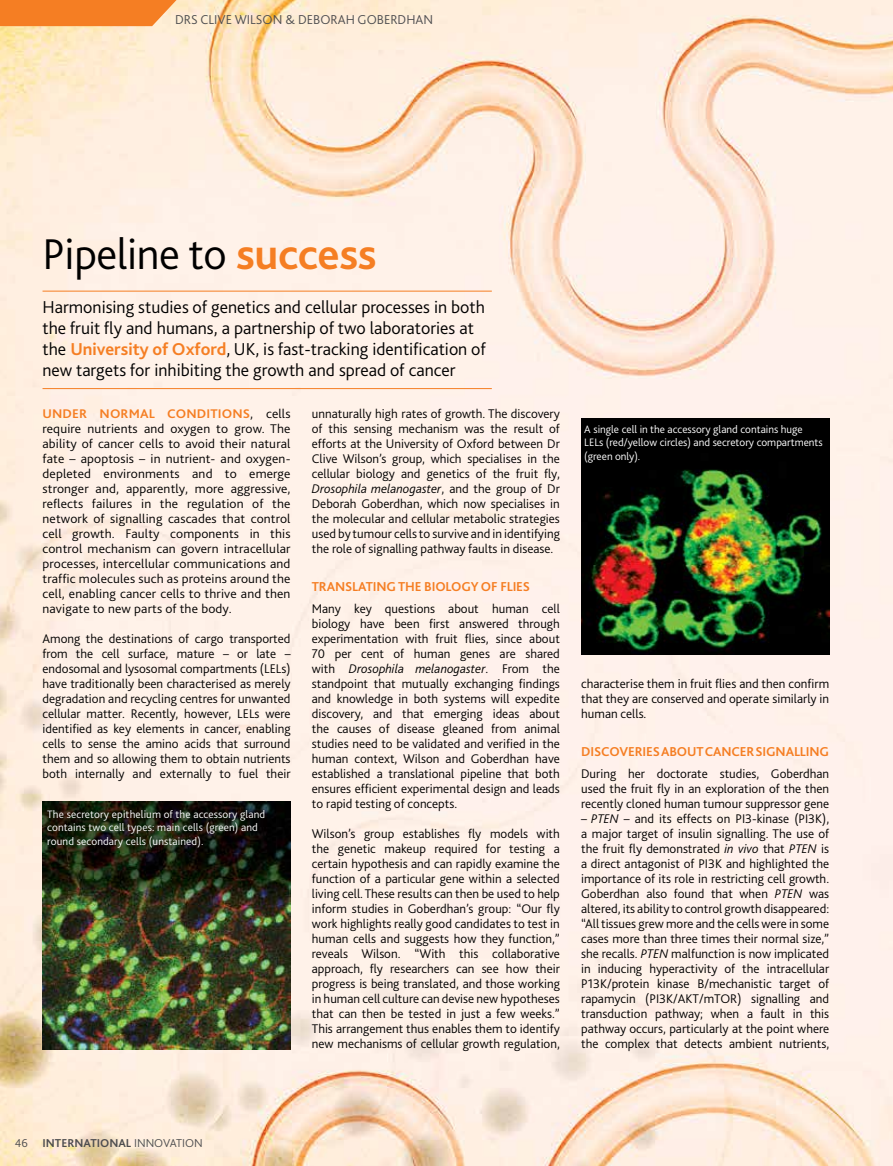
<style>
.page{position:relative;width:893px;height:1166px;background:#fff}
.page>*{position:absolute;margin:0;border:0;box-sizing:border-box;transform-origin:0 0}
.t1{font:300 45px "Bliss 2";letter-spacing:-.01em;color:#000}
.t2{font:300 18px/21px "Bliss 2";color:#000}
.t3{font:700 13.5px "Bliss 2";letter-spacing:-.01em;color:#f57e23}
.t4{font:300 13.5px "Bliss 2";color:#4d4d4f}
.t5{font:300 13.2px/15px "Bliss 2";color:#000;text-align:justify}
.t6{font:300 13.2px/15px "Bliss 2";color:#000;text-align:justify;scale:1.04 1}
.t7{font:700 12px "Bliss 2";color:#4d4d4f}
.t8{font:300 11.25px/13.5px "Bliss 2";letter-spacing:.01em;color:#fff}
.s1{font-weight:700;color:#f57e23}
.s2{font-style:italic}
.s3{font-weight:300}
</style>
<div class="page">
<img style="left:0;top:0;width:893px;height:1165px">
<hr style="left:43px;top:291px;width:449px;height:1px;background:#f57e23">
<hr style="left:43px;top:388px;width:449px;height:1px;background:#f57e23">
<img style="left:43px;top:800px;width:248px;height:248px">
<img style="left:581px;top:418px;width:248px;height:236px">
<svg style="left:0;top:0;width:177px;height:26px;background:#f5852f"></svg>
<p class="t4" style="left:175px;top:11px;width:259px">DRS CLIVE WILSON &amp; DEBORAH GOBERDHAN</p>
<h1 class="t1" style="left:43px;top:226px;width:336px">Pipeline to <span class="s1">success</span></h1>
<p class="t2" style="left:43px;top:295px;width:445px">Harmonising studies of genetics and cellular processes in both the fruit fly and humans, a partnership of two laboratories at the <span class="s1">University of Oxford</span>, UK, is fast-tracking identification of new targets for inhibiting the growth and spread of cancer</p>
<p class="t6" style="left:43px;top:405px;width:240px"><span class="s1">UNDER NORMAL CONDITIONS</span>, cells require nutrients and oxygen to grow. The ability of cancer cells to avoid their natural fate – apoptosis – in nutrient- and oxygen&shy;depleted environments and to emerge stronger and, apparently, more aggressive, reflects failures in the regulation of the network of signalling cascades that control cell growth. Faulty components in this control mechanism can govern intracellular processes, intercellular communications and traffic molecules such as proteins around the cell, enabling cancer cells to thrive and then navigate to new parts of the body.</p>
<p class="t5" style="left:43px;top:630px;width:250px">Among the destinations of cargo transported from the cell surface, mature – or late – endosomal and lysosomal compartments (LELs) have traditionally been characterised as merely degradation and recycling centres for unwanted cellular matter. Recently, however, LELs were identified as key elements in cancer, enabling cells to sense the amino acids that surround them and so allowing them to obtain nutrients both internally and externally to fuel their</p>
<p class="t5" style="left:312px;top:405px;width:250px">unnaturally high rates of growth. The discovery of this sensing mechanism was the result of efforts at the University of Oxford between Dr Clive Wilson’s group, which specialises in the cellular biology and genetics of the fruit fly, <span class="s2">Drosophila melanogaster</span>, and the group of Dr Deborah Goberdhan, which now specialises in the molecular and cellular metabolic strategies used by tumour cells to survive and in identifying the role of signalling pathway faults in disease.</p>
<p class="t3" style="left:312px;top:577px;width:220px">TRANSLATING THE BIOLOGY OF FLIES</p>
<p class="t5" style="left:312px;top:600px;width:250px">Many key questions about human cell biology have been first answered through experimentation with fruit flies, since about 70 per cent of human genes are shared with <span class="s2">Drosophila melanogaster</span>. From the standpoint that mutually exchanging findings and knowledge in both systems will expedite discovery, and that emerging ideas about the causes of disease gleaned from animal studies need to be validated and verified in the human context, Wilson and Goberdhan have established a translational pipeline that both ensures efficient experimental design and leads to rapid testing of concepts.</p>
<p class="t5" style="left:312px;top:825px;width:250px">Wilson’s group establishes fly models with the genetic makeup required for testing a certain hypothesis and can rapidly examine the function of a particular gene within a selected living cell. These results can then be used to help inform studies in Goberdhan’s group: “Our fly work highlights really good candidates to test in human cells and suggests how they function,” reveals Wilson. “With this collaborative approach, fly researchers can see how their progress is being translated, and those working in human cell culture can devise new hypotheses that can then be tested in just a few weeks.” This arrangement thus enables them to identify new mechanisms of cellular growth regulation,</p>
<p class="t8" style="left:47px;top:806px;width:219px">The secretory epithelium of the accessory gland contains two cell types: main cells (green) and round secondary cells (unstained).</p>
<p class="t8" style="left:584px;top:422px;width:240px">A single cell in the accessory gland contains huge<br>LELs (red/yellow circles) and secretory compartments (green only).</p>
<p class="t5" style="left:581px;top:675px;width:250px">characterise them in fruit flies and then confirm that they are conserved and operate similarly in human cells.</p>
<p class="t3" style="left:581px;top:742px;width:250px">DISCOVERIES ABOUT CANCER SIGNALLING</p>
<p class="t5" style="left:581px;top:765px;width:250px">During her doctorate studies, Goberdhan used the fruit fly in an exploration of the then recently cloned human tumour suppressor gene</p>
<p class="t5" style="left:581px;top:810px;width:250px">– <span class="s2">PTEN</span> – and its effects on PI3-kinase (PI3K), a major target of insulin signalling. The use of the fruit fly demonstrated <span class="s2">in vivo</span> that <span class="s2">PTEN</span> is a direct antagonist of PI3K and highlighted the importance of its role in restricting cell growth.<br>Goberdhan also found that when <span class="s2">PTEN</span> was altered, its ability to control growth disappeared: “All tissues grew more and the cells were in some cases more than three times their normal size,” she recalls. <span class="s2">PTEN</span> malfunction is now implicated in inducing hyperactivity of the intracellular P13K/protein kinase B/mechanistic target of rapamycin (PI3K/AKT/mTOR) signalling and transduction pathway; when a fault in this pathway occurs, particularly at the point where the complex that detects ambient nutrients,</p>
<p class="t7" style="left:15px;top:1135px;width:189px"><span class="s3">46</span> INTERNATIONAL <span class="s3">INNOVATION</span></p>
</div>
